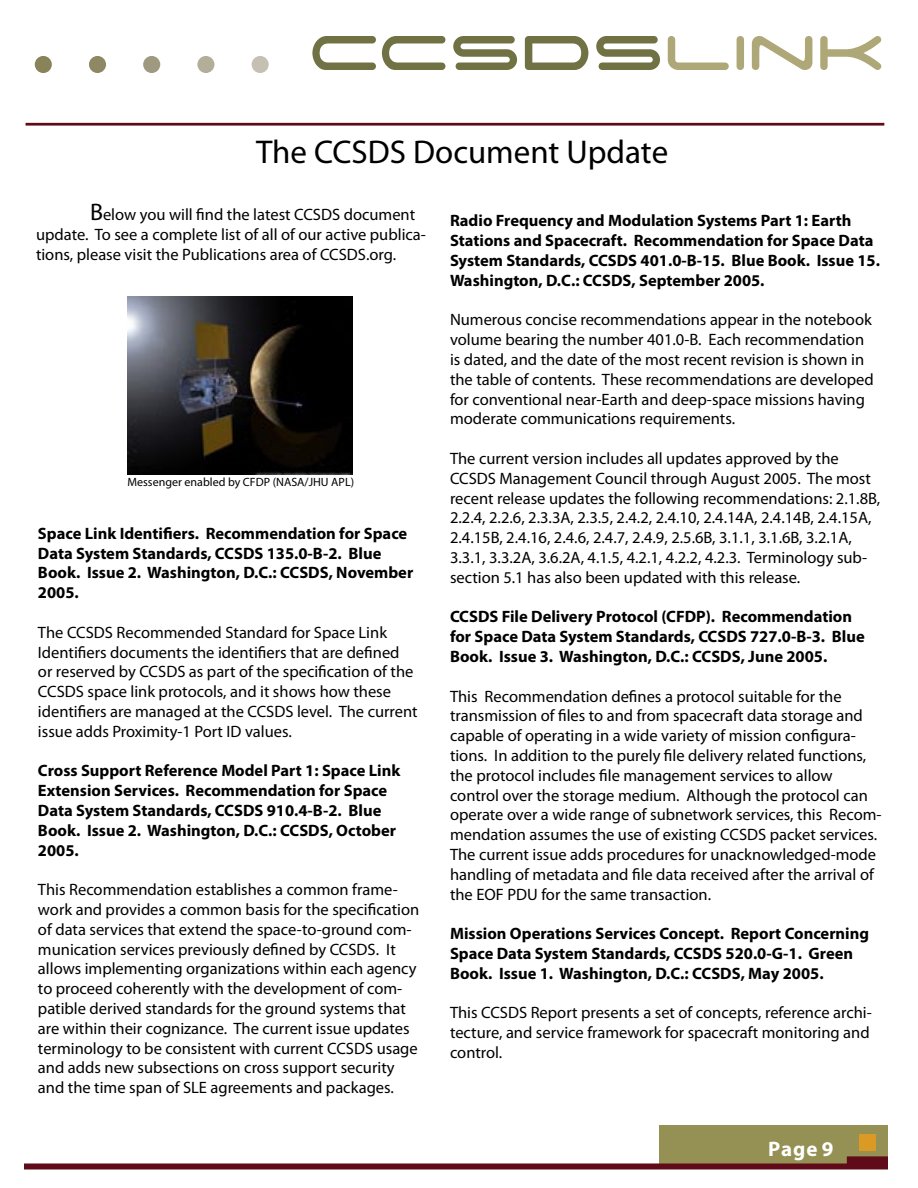
<style>
.page{position:relative;width:918px;height:1188px;background:#fff}
.page>*{position:absolute;margin:0;border:0;box-sizing:border-box;transform-origin:0 0}
.t1{font:78px "Space Age";color:#717244}
.t2{font:33px "Myriad Pro";color:#000}
.t3{font:700 21px "Myriad Pro";color:#fff}
.t4{font:16.5px/19.8px "Myriad Pro";color:#000}
.t5{font:700 16.5px/19.8px "Myriad Pro";color:#000}
.t6{font:12px "Myriad Pro";color:#000}
.s1{color:#aea878}
.s2{font-size:24px}
</style>
<div class="page">
<div style="left:659px;top:1125px;width:229px;height:43px;background:#959154"></div>
<svg style="left:24px;top:1156px;width:864px;height:13px"></svg>
<div style="left:859px;top:1134px;width:16px;height:17px;background:#da9a23"></div>
<div style="left:252px;top:56px;width:17px;height:17px;background:#c5c0b2;border-radius:50%"></div>
<div style="left:197px;top:56px;width:17px;height:17px;background:#b3ae99;border-radius:50%"></div>
<div style="left:143px;top:56px;width:17px;height:17px;background:#9e997f;border-radius:50%"></div>
<div style="left:89px;top:56px;width:17px;height:17px;background:#8e8964;border-radius:50%"></div>
<div style="left:35px;top:56px;width:17px;height:17px;background:#888358;border-radius:50%"></div>
<div style="left:26px;top:123px;width:858px;height:3px;border:2px solid #5f0b19"></div>
<img style="left:128px;top:296px;width:225px;height:179px">
<h1 class="t1" style="left:308px;top:17px;width:578px">CCSDS<span class="s1">Link</span></h1>
<p class="t2" style="left:256px;top:134px;width:414px">The CCSDS Document Update</p>
<p class="t4" style="left:36px;top:205px;width:391px;text-indent:54px"><span class="s2">B</span>elow you will find the latest CCSDS document update. To see a complete list of all of our active publica&shy;tions, please visit the Publications area of CCSDS.org.</p>
<p class="t6" style="left:128px;top:475px;width:228px">Messenger enabled by CFDP (NASA/JHU APL)</p>
<p class="t5" style="left:38px;top:524px;width:377px">Space Link Identifiers. Recommendation for Space Data System Standards, CCSDS 135.0-B-2. Blue Book. Issue 2. Washington, D.C.: CCSDS, November 2005.</p>
<p class="t4" style="left:38px;top:623px;width:381px">The CCSDS Recommended Standard for Space Link Identifiers documents the identifiers that are defined or reserved by CCSDS as part of the specification of the CCSDS space link protocols, and it shows how these identifiers are managed at the CCSDS level. The current issue adds Proximity-1 Port ID values.</p>
<p class="t5" style="left:38px;top:761px;width:364px">Cross Support Reference Model Part 1: Space Link Extension Services. Recommendation for Space Data System Standards, CCSDS 910.4-B-2. Blue Book. Issue 2. Washington, D.C.: CCSDS, October 2005.</p>
<p class="t4" style="left:38px;top:880px;width:383px">This Recommendation establishes a common frame&shy;work and provides a common basis for the specification of data services that extend the space-to-ground com&shy;munication services previously defined by CCSDS. It allows implementing organizations within each agency to proceed coherently with the development of com&shy;patible derived standards for the ground systems that are within their cognizance. The current issue updates terminology to be consistent with current CCSDS usage and adds new subsections on cross support security and the time span of SLE agreements and packages.</p>
<p class="t5" style="left:450px;top:211px;width:432px">Radio Frequency and Modulation Systems Part 1: Earth Stations and Spacecraft. Recommendation for Space Data System Standards, CCSDS 401.0-B-15. Blue Book. Issue 15.<br>Washington, D.C.: CCSDS, September 2005.</p>
<p class="t4" style="left:450px;top:310px;width:425px">Numerous concise recommendations appear in the notebook volume bearing the number 401.0-B. Each recommendation is dated, and the date of the most recent revision is shown in the table of contents. These recommendations are developed for conventional near-Earth and deep-space missions having moderate communications requirements.</p>
<p class="t4" style="left:450px;top:449px;width:432px">The current version includes all updates approved by the CCSDS Management Council through August 2005. The most recent release updates the following recommendations: 2.1.8B, 2.2.4, 2.2.6, 2.3.3A, 2.3.5, 2.4.2, 2.4.10, 2.4.14A, 2.4.14B, 2.4.15A, 2.4.15B, 2.4.16, 2.4.6, 2.4.7, 2.4.9, 2.5.6B, 3.1.1, 3.1.6B, 3.2.1A, 3.3.1, 3.3.2A, 3.6.2A, 4.1.5, 4.2.1, 4.2.2, 4.2.3. Terminology sub&shy;section 5.1 has also been updated with this release.</p>
<p class="t5" style="left:450px;top:607px;width:416px">CCSDS File Delivery Protocol (CFDP). Recommendation for Space Data System Standards, CCSDS 727.0-B-3. Blue<br>Book. Issue 3. Washington, D.C.: CCSDS, June 2005.</p>
<p class="t4" style="left:450px;top:686px;width:433px">This Recommendation defines a protocol suitable for the transmission of files to and from spacecraft data storage and capable of operating in a wide variety of mission configura&shy;tions. In addition to the purely file delivery related functions, the protocol includes file management services to allow control over the storage medium. Although the protocol can operate over a wide range of subnetwork services, this Recom&shy;mendation assumes the use of existing CCSDS packet services.<br>The current issue adds procedures for unacknowledged-mode handling of metadata and file data received after the arrival of the EOF PDU for the same transaction.</p>
<p class="t5" style="left:450px;top:924px;width:421px">Mission Operations Services Concept. Report Concerning<br>Space Data System Standards, CCSDS 520.0-G-1. Green<br>Book. Issue 1. Washington, D.C.: CCSDS, May 2005.</p>
<p class="t4" style="left:450px;top:1003px;width:423px">This CCSDS Report presents a set of concepts, reference archi&shy;tecture, and service framework for spacecraft monitoring and control.</p>
<p class="t3" style="left:768px;top:1137px;width:67px">Page 9</p>
</div>
